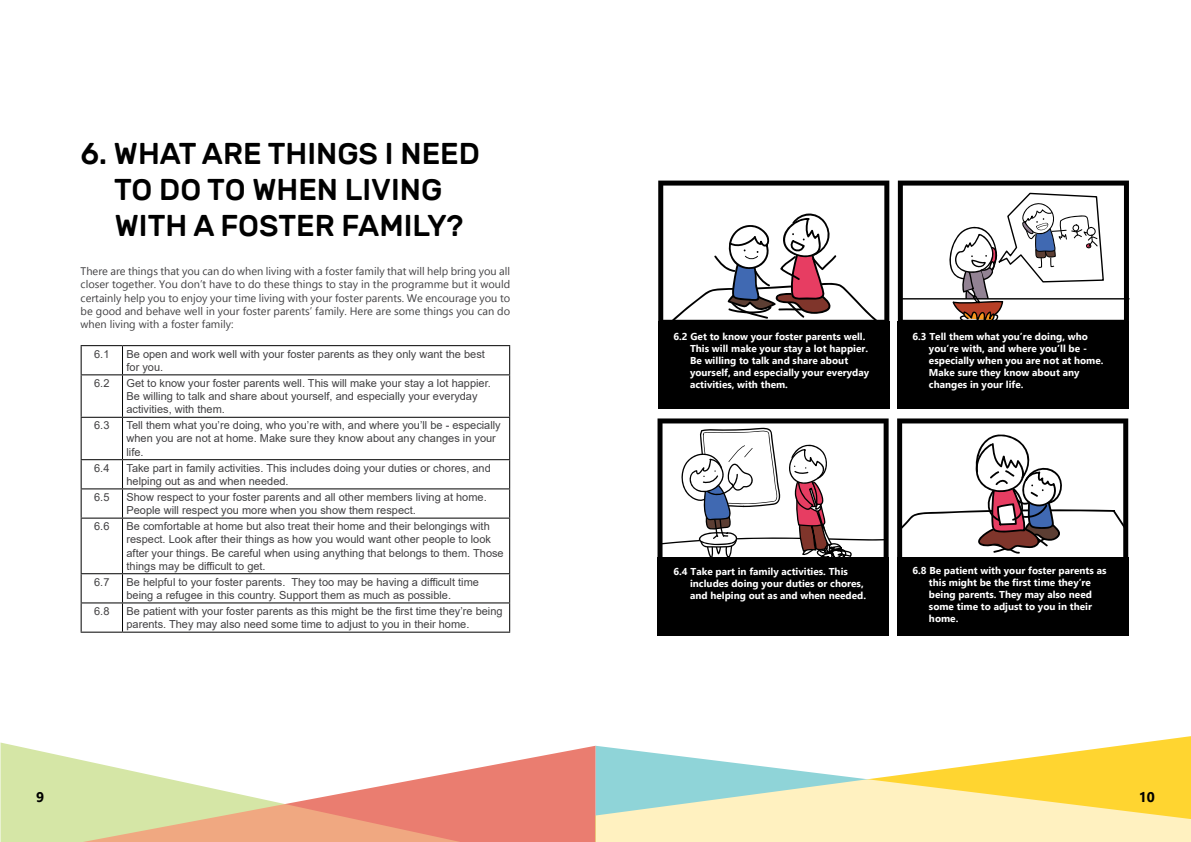
<style>
.page{position:relative;width:1191px;height:842px;background:#fff}
.page>*{position:absolute;margin:0;border:0;box-sizing:border-box;transform-origin:0 0}
.t1{font:500 30px/36px "Rubik";color:#000;text-align:justify}
.t2{font:700 14px "Gadugi";color:#000}
.t3{font:11px/13.2px "Arial";color:#414042}
.t4{font:11px/13.2px "Gadugi";color:#414042;text-align:justify}
.t5{font:700 10px/12px "Gadugi";color:#fff}
</style>
<div class="page">
<svg style="left:595px;top:736px;width:596px;height:106px"></svg>
<svg style="left:0;top:742px;width:595px;height:100px"></svg>
<hr style="left:81px;top:345px;width:41px;height:1px;background:#000">
<svg style="left:81px;top:346px;width:1px;height:28px"></svg>
<hr style="left:122px;top:345px;width:388px;height:1px;background:#000">
<svg style="left:122px;top:346px;width:1px;height:28px"></svg>
<svg style="left:509px;top:346px;width:1px;height:28px"></svg>
<hr style="left:81px;top:374px;width:41px;height:1px;background:#000">
<hr style="left:81px;top:375px;width:1px;height:42px;background:#000">
<hr style="left:122px;top:374px;width:388px;height:1px;background:#000">
<hr style="left:122px;top:375px;width:1px;height:42px;background:#000">
<hr style="left:509px;top:375px;width:1px;height:42px;background:#000">
<hr style="left:81px;top:417px;width:41px;height:1px;background:#000">
<hr style="left:81px;top:418px;width:1px;height:41px;background:#000">
<hr style="left:122px;top:417px;width:388px;height:1px;background:#000">
<hr style="left:122px;top:418px;width:1px;height:41px;background:#000">
<hr style="left:509px;top:418px;width:1px;height:41px;background:#000">
<hr style="left:81px;top:459px;width:41px;height:1px;background:#000">
<hr style="left:122px;top:459px;width:388px;height:1px;background:#000">
<hr style="left:81px;top:488px;width:41px;height:1px;background:#000">
<svg style="left:81px;top:460px;width:1px;height:58px"></svg>
<hr style="left:122px;top:488px;width:388px;height:1px;background:#000">
<svg style="left:122px;top:460px;width:1px;height:58px"></svg>
<svg style="left:509px;top:460px;width:1px;height:58px"></svg>
<hr style="left:81px;top:518px;width:41px;height:1px;background:#000">
<hr style="left:81px;top:519px;width:1px;height:54px;background:#000">
<hr style="left:122px;top:518px;width:388px;height:1px;background:#000">
<hr style="left:122px;top:519px;width:1px;height:54px;background:#000">
<hr style="left:509px;top:519px;width:1px;height:54px;background:#000">
<hr style="left:81px;top:573px;width:41px;height:1px;background:#000">
<hr style="left:122px;top:573px;width:388px;height:1px;background:#000">
<hr style="left:81px;top:602px;width:41px;height:1px;background:#000">
<svg style="left:81px;top:574px;width:1px;height:58px"></svg>
<hr style="left:122px;top:602px;width:388px;height:1px;background:#000">
<svg style="left:122px;top:574px;width:1px;height:58px"></svg>
<svg style="left:509px;top:574px;width:1px;height:58px"></svg>
<hr style="left:81px;top:632px;width:41px;height:1px;background:#000">
<hr style="left:122px;top:632px;width:388px;height:1px;background:#000">
<div style="left:657px;top:558px;width:231px;height:78px;background:#000"></div>
<svg style="left:657px;top:418px;width:231px;height:140px"></svg>
<div style="left:897px;top:558px;width:231px;height:78px;background:#000"></div>
<svg style="left:898px;top:181px;width:231px;height:140px"></svg>
<div style="left:658px;top:321px;width:231px;height:88px;background:#000"></div>
<div style="left:898px;top:321px;width:231px;height:88px;background:#000"></div>
<svg style="left:658px;top:181px;width:231px;height:140px"></svg>
<svg style="left:897px;top:418px;width:231px;height:140px"></svg>
<h1 class="t1" style="left:81px;top:136px;width:256px">6. WHAT ARE THINGS</h1>
<h1 class="t1" style="left:114px;top:136px;width:307px;text-indent:271px">I NEED TO DO TO WHEN LIVING WITH A FOSTE</h1>
<h1 class="t1" style="left:315px;top:208px;width:150px">R FAM ILY?</h1>
<p class="t4" style="left:81px;top:265px;width:431px">There are things that you can do when living with a foster family that will help bring you all closer together. You don’t have to do these things to stay in the programme but it would certainly help you to enjoy your time living with your foster parents. We encourage you to be good and behave well in your foster parents’ family. Here are some things you can do when living with a foster family:</p>
<p class="t3" style="left:94px;top:347px;width:17px">6.1</p>
<p class="t3" style="left:126px;top:347px;width:360px">Be open and work well with your foster parents as they only want the best for you.</p>
<p class="t3" style="left:94px;top:376px;width:17px">6.2</p>
<p class="t3" style="left:126px;top:376px;width:366px">Get to know your foster parents well. This will make your stay a lot happier.<br>Be willing to talk and share about yourself, and especially your everyday activities, with them.</p>
<p class="t3" style="left:94px;top:419px;width:17px">6.3</p>
<p class="t3" style="left:126px;top:419px;width:376px">Tell them what you’re doing, who you’re with, and where you’ll be - especially when you are not at home. Make sure they know about any changes in your life.</p>
<p class="t3" style="left:94px;top:461px;width:17px">6.4</p>
<p class="t3" style="left:126px;top:461px;width:366px">Take part in family activities. This includes doing your duties or chores, and helping out as and when needed.</p>
<p class="t3" style="left:94px;top:490px;width:17px">6.5</p>
<p class="t3" style="left:126px;top:490px;width:362px">Show respect to your foster parents and all other members living at home.<br>People will respect you more when you show them respect.</p>
<p class="t3" style="left:94px;top:520px;width:17px">6.6</p>
<p class="t3" style="left:126px;top:520px;width:379px">Be comfortable at home but also treat their home and their belongings with respect. Look after their things as how you would want other people to look after your things. Be careful when using anything that belongs to them. Those things may be difficult to get.</p>
<p class="t3" style="left:94px;top:575px;width:17px">6.7</p>
<p class="t3" style="left:126px;top:575px;width:354px">Be helpful to your foster parents. They too may be having a difficult time being a refugee in this country. Support them as much as possible.</p>
<p class="t3" style="left:94px;top:604px;width:17px">6.8</p>
<p class="t3" style="left:126px;top:604px;width:378px">Be patient with your foster parents as this might be the first time they’re being parents. They may also need some time to adjust to you in their home.</p>
<p class="t5" style="left:690px;top:330px;width:180px;text-indent:-17px">6.2 Get to know your foster parents well.<br>This will make your stay a lot happier.<br>Be willing to talk and share about yourself, and especially your everyday activities, with them.</p>
<p class="t5" style="left:929px;top:330px;width:176px;text-indent:-17px">6.3 Tell them what you’re doing, who you’re with, and where you’ll be - especially when you are not at home.<br>Make sure they know about any changes in your life.</p>
<p class="t5" style="left:690px;top:565px;width:177px;text-indent:-17px">6.4 Take part in family activities. This includes doing your duties or chores, and helping out as and when needed.</p>
<p class="t5" style="left:929px;top:564px;width:179px;text-indent:-17px">6.8 Be patient with your foster parents as this might be the first time they’re being parents. They may also need some time to adjust to you in their home.</p>
<p class="t2" style="left:36px;top:789px;width:10px">9</p>
<p class="t2" style="left:1138px;top:789px;width:18px">10</p>
</div>
